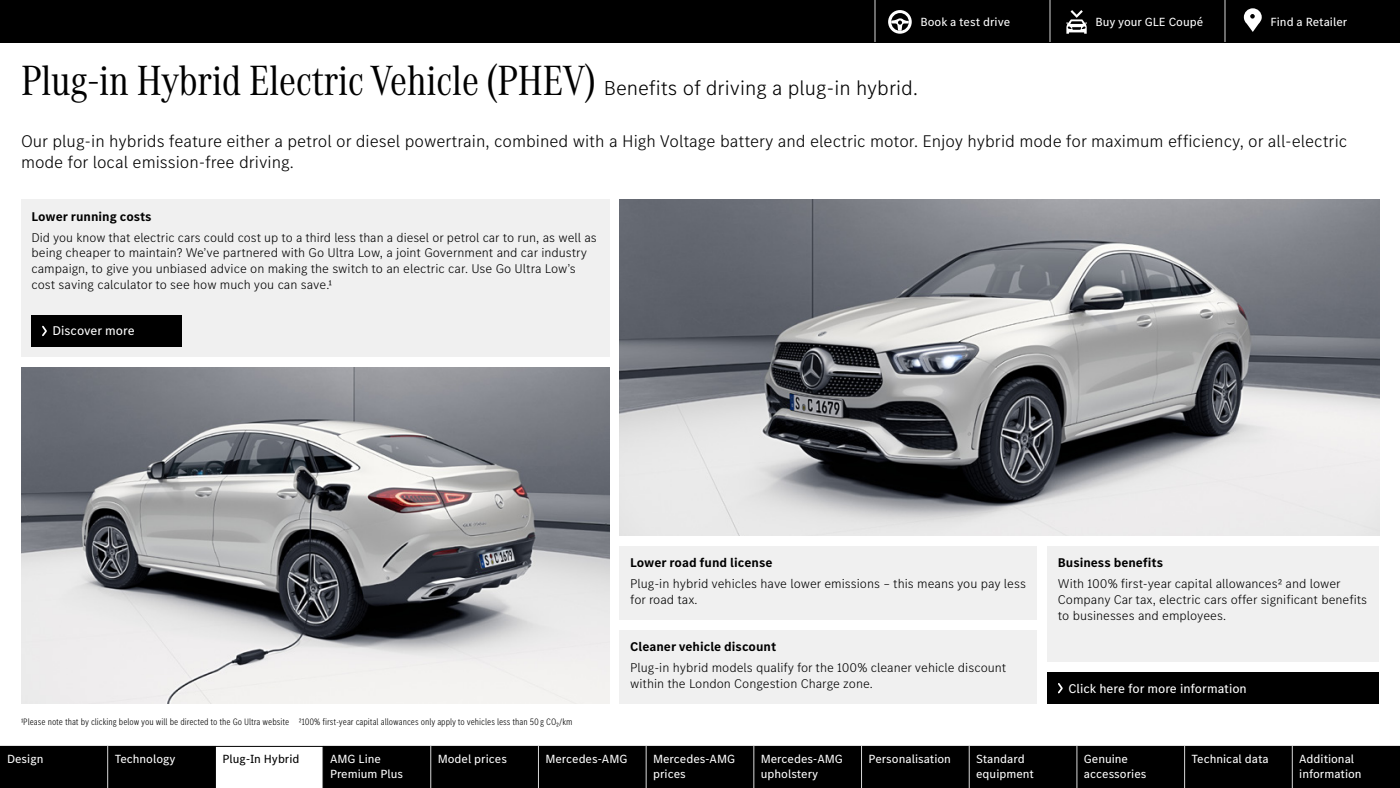
<style>
.page{position:relative;width:1400px;height:788px;background:#fff}
.page>*{position:absolute;margin:0;border:0;box-sizing:border-box;transform-origin:0 0}
.t1{font:43.75px "MB Corpo A Title Cond";color:#000}
.t2{font:300 17.5px/21px "MB Corpo S Text";color:#000}
.t3{font:300 13.12px/15.8px "MB Corpo S Text";color:#000}
.t4{font:700 13.12px "MB Corpo S Text";color:#000}
.t5{font:13.12px "MB Corpo S Text";color:#fff}
.t6{font:12.25px/14.7px "MB Corpo S Text";color:#fff}
.t7{font:12.25px "MB Corpo S Text";color:#000}
.t8{font:300 condensed 9.62px "MB Corpo S Text";color:#000}
.s1{font-family:"MB Corpo S Text";font-weight:300;font-size:21px}
</style>
<div class="page">
<img style="left:620px;top:200px;width:759px;height:336px">
<img style="left:21px;top:367px;width:588px;height:337px">
<div style="left:21px;top:200px;width:588px;height:157px;background:#f0f0f0"></div>
<div style="left:32px;top:315px;width:150px;height:31px;background:#000"></div>
<svg style="left:42px;top:325px;width:5px;height:12px"></svg>
<div style="left:1047px;top:672px;width:332px;height:32px;background:#000"></div>
<svg style="left:1058px;top:683px;width:5px;height:11px"></svg>
<div style="left:620px;top:546px;width:417px;height:74px;background:#f0f0f0"></div>
<div style="left:620px;top:630px;width:417px;height:74px;background:#f0f0f0"></div>
<div style="left:1047px;top:546px;width:332px;height:116px;background:#f0f0f0"></div>
<div style="left:0;top:0;width:1400px;height:42px;background:#000"></div>
<svg style="left:875px;top:0;width:387px;height:42px"></svg>
<svg style="left:0;top:746px;width:1400px;height:42px;background:#131313"></svg>
<hr style="left:538px;top:746px;width:1px;height:42px;background:#d8d8d8">
<hr style="left:861px;top:746px;width:1px;height:42px;background:#d8d8d8">
<hr style="left:1076px;top:746px;width:1px;height:42px;background:#d8d8d8">
<hr style="left:1184px;top:746px;width:1px;height:42px;background:#d8d8d8">
<hr style="left:430px;top:746px;width:1px;height:42px;background:#d8d8d8">
<hr style="left:646px;top:746px;width:1px;height:42px;background:#d8d8d8">
<hr style="left:753px;top:746px;width:1px;height:42px;background:#d8d8d8">
<hr style="left:969px;top:746px;width:1px;height:42px;background:#d8d8d8">
<hr style="left:1292px;top:746px;width:1px;height:42px;background:#d8d8d8">
<hr style="left:107px;top:746px;width:1px;height:42px;background:#d8d8d8">
<hr style="left:215px;top:746px;width:1px;height:42px;background:#000">
<hr style="left:323px;top:746px;width:1px;height:42px;background:#000">
<p class="t6" style="left:920px;top:14px;width:91px">Book a test drive</p>
<p class="t6" style="left:1096px;top:14px;width:109px">Buy your GLE Coupé</p>
<p class="t6" style="left:1271px;top:14px;width:78px">Find a Retailer</p>
<h1 class="t1" style="left:21px;top:51px;width:898px">Plug-in Hybrid Electric Vehicle (PHEV) <span class="s1">Benefits of driving a plug-in hybrid.</span></h1>
<h2 class="t2" style="left:21px;top:130px;width:1328px">Our plug-in hybrids feature either a petrol or diesel powertrain, combined with a High Voltage battery and electric motor. Enjoy hybrid mode for maximum efficiency, or all-electric mode for local emission-free driving.</h2>
<p class="t4" style="left:32px;top:207px;width:122px">Lower running costs</p>
<p class="t3" style="left:32px;top:229px;width:567px">Did you know that electric cars could cost up to a third less than a diesel or petrol car to run, as well as being cheaper to maintain? We’ve partnered with Go Ultra Low, a joint Government and car industry campaign, to give you unbiased advice on making the switch to an electric car. Use Go Ultra Low’s cost saving calculator to see how much you can save.¹</p>
<p class="t5" style="left:52px;top:322px;width:84px">Discover more</p>
<p class="t8" style="left:21px;top:715px;width:553px">¹Please note that by clicking below you will be directed to the Go Ultra website ²100% first-year capital allowances only apply to vehicles less than 50 g CO₂/km</p>
<p class="t4" style="left:630px;top:554px;width:144px">Lower road fund license</p>
<p class="t3" style="left:630px;top:575px;width:397px">Plug-in hybrid vehicles have lower emissions – this means you pay less for road tax.</p>
<p class="t4" style="left:630px;top:638px;width:148px">Cleaner vehicle discount</p>
<p class="t3" style="left:630px;top:659px;width:378px">Plug-in hybrid models qualify for the 100% cleaner vehicle discount within the London Congestion Charge zone.</p>
<p class="t4" style="left:1058px;top:554px;width:107px">Business benefits</p>
<p class="t3" style="left:1058px;top:575px;width:311px">With 100% first-year capital allowances² and lower<br>Company Car tax, electric cars offer significant benefits to businesses and employees.</p>
<p class="t5" style="left:1068px;top:679px;width:180px">Click here for more information</p>
<p class="t6" style="left:7px;top:751px;width:38px">Design</p>
<p class="t6" style="left:115px;top:751px;width:62px">Technology</p>
<p class="t7" style="left:222px;top:750px;width:79px">Plug-In Hybrid</p>
<p class="t6" style="left:330px;top:751px;width:75px">AMG Line<br>Premium Plus</p>
<p class="t6" style="left:438px;top:751px;width:71px">Model prices</p>
<p class="t6" style="left:545px;top:751px;width:84px">Mercedes-AMG</p>
<p class="t6" style="left:653px;top:751px;width:84px">Mercedes-AMG prices</p>
<p class="t6" style="left:761px;top:751px;width:84px">Mercedes-AMG upholstery</p>
<p class="t6" style="left:869px;top:751px;width:84px">Personalisation</p>
<p class="t6" style="left:976px;top:751px;width:59px">Standard equipment</p>
<p class="t6" style="left:1084px;top:751px;width:64px">Genuine accessories</p>
<p class="t6" style="left:1192px;top:751px;width:79px">Technical data</p>
<p class="t6" style="left:1299px;top:751px;width:64px">Additional information</p>
</div>
